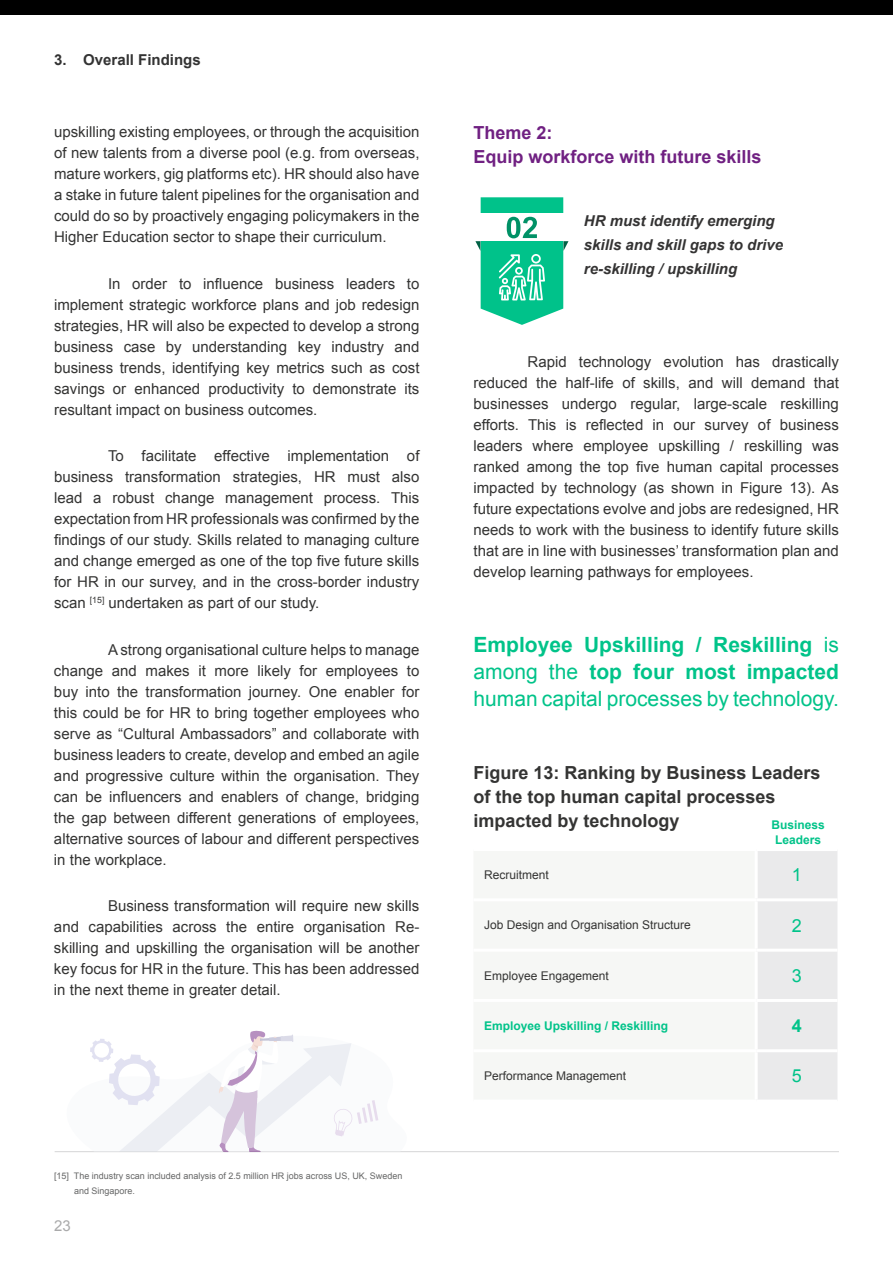
<style>
.page{position:relative;width:893px;height:1263px;background:#fff}
.page>*{position:absolute;margin:0;border:0;box-sizing:border-box;transform-origin:0 0}
.t1{font:700 21px/27px "Arial";color:#00c389;text-align:justify}
.t2{font:700 18px/24px "Arial";color:#343433}
.t3{font:700 18px/24px "Arial";color:#702082}
.t4{font:18px "Arial";color:#00c389}
.t5{font:700 18px "Arial";color:#00c389}
.t6{font:15px/21px "Arial";color:#343433;text-align:justify}
.t7{font:italic 700 15px/24px "Arial";color:#343333}
.t8{font:700 15px "Arial";color:#333}
.t9{font:15px "Arial";color:#aaaaab}
.t10{font:12px "Arial";color:#343433}
.t11{font:700 12px/15px "Arial";color:#00c389;text-align:center}
.t12{font:9px/15px "Arial";color:#666767}
.s1{font-weight:400}
</style>
<div class="page">
<div style="left:0;top:0;width:893px;height:15px;background:#000"></div>
<hr style="left:55px;top:1151px;width:784px;height:1px;background:#aaaaab">
<div style="left:758px;top:851px;width:79px;height:248px;background:#eaeaeb"></div>
<hr style="left:756px;top:898px;width:81px;height:3px;background:#fff">
<hr style="left:756px;top:949px;width:81px;height:3px;background:#fff">
<hr style="left:756px;top:999px;width:81px;height:3px;background:#fff">
<hr style="left:756px;top:1049px;width:81px;height:3px;background:#fff">
<svg style="left:475px;top:197px;width:93px;height:128px"></svg>
<svg style="left:54px;top:1030px;width:369px;height:122px"></svg>
<p class="t8" style="left:54px;top:50px;width:148px">3. Overall Findings</p>
<p class="t6" style="left:54px;top:121px;width:367px">upskilling existing employees, or through the acquisition of new talents from a diverse pool (e.g. from overseas, mature workers, gig platforms etc). HR should also have a stake in future talent pipelines for the organisation and could do so by proactively engaging policymakers in the Higher Education sector to shape their curriculum.</p>
<p class="t6" style="left:54px;top:273px;width:367px;text-indent:54px">In order to influence business leaders to implement strategic workforce plans and job redesign strategies, HR will also be expected to develop a strong business case by understanding key industry and business trends, identifying key metrics such as cost savings or enhanced productivity to demonstrate its resultant impact on business outcomes.</p>
<p class="t6" style="left:54px;top:446px;width:367px;text-indent:54px">To facilitate effective implementation of business transformation strategies, HR must also lead a robust change management process. This expectation from HR professionals was confirmed by the findings of our study. Skills related to managing culture and change emerged as one of the top five future skills for HR in our survey, and in the cross-border industry scan <sup>[15]</sup> undertaken as part of our study.</p>
<p class="t6" style="left:54px;top:639px;width:367px;text-indent:54px">A strong organisational culture helps to manage change and makes it more likely for employees to buy into the transformation journey. One enabler for this could be for HR to bring together employees who serve as “Cultural Ambassadors” and collaborate with business leaders to create, develop and embed an agile and progressive culture within the organisation. They can be influencers and enablers of change, bridging the gap between different generations of employees, alternative sources of labour and different perspectives in the workplace.</p>
<p class="t6" style="left:54px;top:896px;width:367px;text-indent:54px">Business transformation will require new skills and capabilities across the entire organisation Re&shy;skilling and upskilling the organisation will be another key focus for HR in the future. This has been addressed in the next theme in greater detail.</p>
<p class="t12" style="left:74px;top:1168px;width:330px;text-indent:-20px">[15] The industry scan included analysis of 2.5 million HR jobs across US, UK, Sweden and Singapore.</p>
<p class="t9" style="left:54px;top:1216px;width:18px">23</p>
<p class="t3" style="left:473px;top:122px;width:290px">Theme 2:<br>Equip workforce with future skills</p>
<p class="t7" style="left:584px;top:209px;width:201px">HR must identify emerging skills and skill gaps to drive re-skilling / upskilling</p>
<p class="t6" style="left:473px;top:351px;width:367px;text-indent:54px">Rapid technology evolution has drastically reduced the half-life of skills, and will demand that businesses undergo regular, large-scale reskilling efforts. This is reflected in our survey of business leaders where employee upskilling / reskilling was ranked among the top five human capital processes impacted by technology (as shown in Figure 13). As future expectations evolve and jobs are redesigned, HR needs to work with the business to identify future skills that are in line with businesses’ transformation plan and develop learning pathways for employees.</p>
<h1 class="t1" style="left:473px;top:632px;width:367px">Employee Upskilling / Reskilling <span class="s1">is among the</span> top four most impacted <span class="s1">human capital processes by technology.</span></h1>
<p class="t2" style="left:473px;top:761px;width:349px">Figure 13: Ranking by Business Leaders of the top human capital processes impacted by technology</p>
<p class="t11" style="left:771px;top:817px;width:55px">Business<br>Leaders</p>
<p class="t10" style="left:484px;top:867px;width:66px">Recruitment</p>
<p class="t4" style="left:792px;top:863px;width:12px">1</p>
<p class="t10" style="left:484px;top:917px;width:208px">Job Design and Organisation Structure</p>
<p class="t4" style="left:792px;top:913px;width:12px">2</p>
<p class="t10" style="left:484px;top:967px;width:126px">Employee Engagement</p>
<p class="t4" style="left:792px;top:964px;width:12px">3</p>
<p class="t11" style="left:484px;top:1019px;width:186px">Employee Upskilling / Reskilling</p>
<p class="t5" style="left:792px;top:1014px;width:12px">4</p>
<p class="t10" style="left:484px;top:1068px;width:144px">Performance Management</p>
<p class="t4" style="left:792px;top:1064px;width:12px">5</p>
</div>
